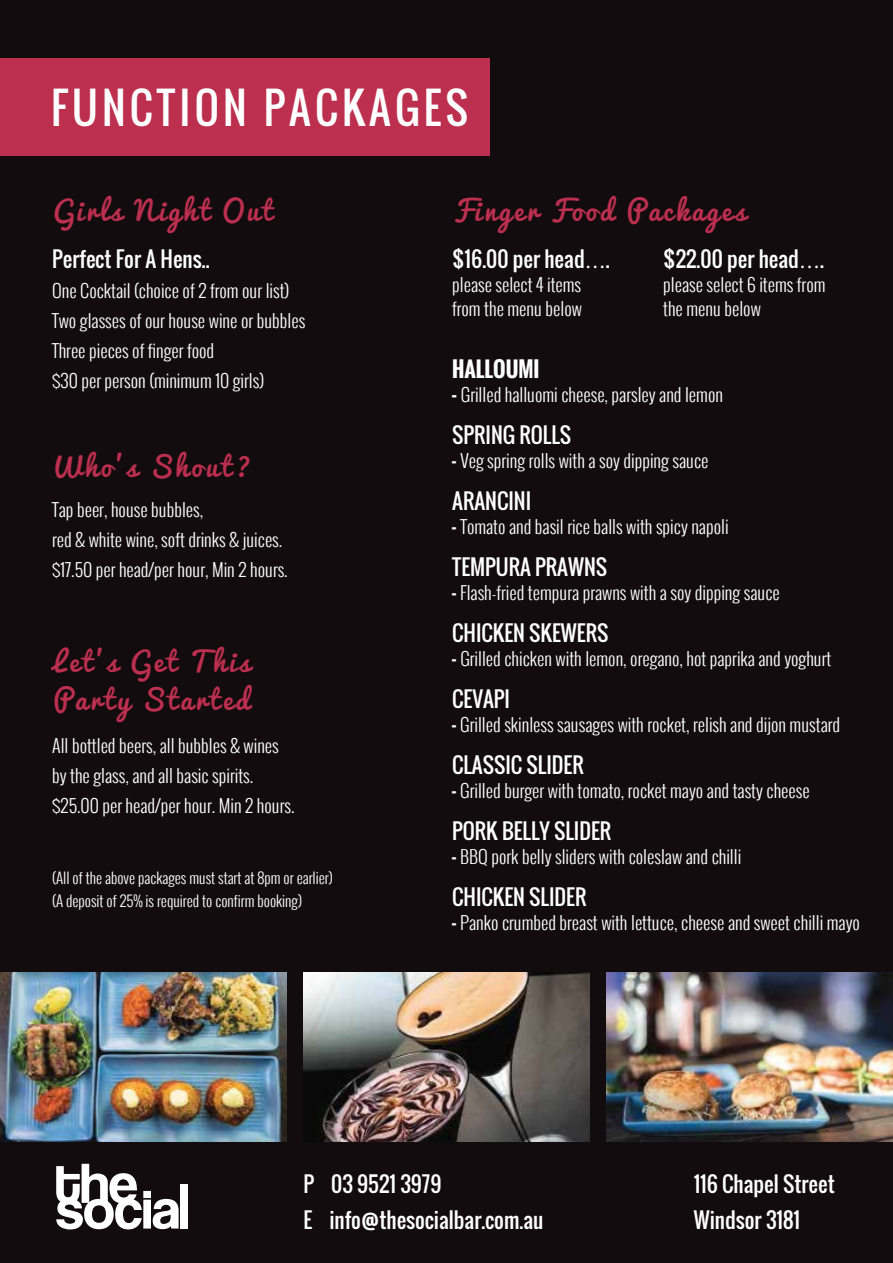
<style>
.page{position:relative;width:893px;height:1263px;background:#130c0e}
.page>*{position:absolute;margin:0;border:0;box-sizing:border-box;transform-origin:0 0}
.t1{font:42px "Oswald";letter-spacing:.1em;color:#fff}
.t2{font:27px/37.5px "Pacifico";letter-spacing:.1em;color:#bc2f4e}
.t3{font:21px/36px "Oswald";color:#fff}
.t4{font:700 21px "Oswald";color:#fff}
.t5{font:300 18px/30px "Oswald";color:#fff}
.t6{font:300 15px/22.5px "Oswald";color:#fff}
.s1{font-family:"Myriad Pro"}
.s2{font-weight:700;font-size:21px}
.s3{font-weight:400;font-size:21px}
</style>
<div class="page">
<svg style="left:56px;top:1164px;width:123px;height:65px"></svg>
<div style="left:180px;top:1189px;width:8px;height:39px;background:#fff"></div>
<div style="left:180px;top:1184px;width:8px;height:7px;background:#fff"></div>
<div style="left:0;top:58px;width:490px;height:98px;background:#bc2f4e"></div>
<img style="left:607px;top:972px;width:286px;height:170px">
<img style="left:303px;top:972px;width:286px;height:170px">
<img style="left:0;top:972px;width:286px;height:170px">
<h1 class="t1" style="left:51px;top:77px;width:418px">FUNCTION PACKAGES</h1>
<h2 class="t2" style="left:53px;top:193px;width:221px">Girls Night Out</h2>
<p class="t3" style="left:52px;top:241px;width:159px">Perfect For A Hens..</p>
<p class="t5" style="left:52px;top:276px;width:255px">One Cocktail (choice of 2 from our list)<br>Two glasses of our house wine or bubbles Three pieces of finger food<br>$30 per person (minimum 10 girls)</p>
<h2 class="t2" style="left:50px;top:449px;width:202px">Who’s Shout?</h2>
<p class="t5" style="left:52px;top:495px;width:237px">Tap beer, house bubbles,<br>red &amp; white wine, soft drinks &amp; juices. $17.50 per head/per hour, Min 2 hours.</p>
<h2 class="t2" style="left:53px;top:644px;width:198px">Let’s Get This<br>Party Started</h2>
<p class="t5" style="left:52px;top:730px;width:244px">All bottled beers, all bubbles &amp; wines by the glass, and all basic spirits. $25.00 per head/per hour. Min 2 hours.</p>
<p class="t6" style="left:52px;top:867px;width:282px">(All of the above packages must start at 8pm or earlier) (A deposit of 25% is required to confirm booking)</p>
<h2 class="t2" style="left:453px;top:193px;width:294px">Finger Food Packages</h2>
<p class="t3" style="left:452px;top:241px;width:159px">$16.00 per head<span class="s1">…</span>.</p>
<p class="t5" style="left:452px;top:273px;width:131px;line-height:24px">please select 4 items from the menu below</p>
<p class="t3" style="left:663px;top:241px;width:162px">$22.00 per head<span class="s1">…</span>.</p>
<p class="t5" style="left:663px;top:273px;width:164px;line-height:24px">please select 6 items from the menu below</p>
<p class="t4" style="left:452px;top:353px;width:89px">HALLOUMI</p>
<p class="t5" style="left:452px;top:379px;width:272px"><span class="s2">-</span> Grilled halluomi cheese, parsley and lemon</p>
<p class="t3" style="left:452px;top:417px;width:120px">SPRING ROLLS</p>
<p class="t5" style="left:452px;top:445px;width:258px"><span class="s3">-</span> Veg spring rolls with a soy dipping sauce</p>
<p class="t3" style="left:452px;top:483px;width:81px">ARANCINI</p>
<p class="t5" style="left:452px;top:511px;width:278px"><span class="s3">-</span> Tomato and basil rice balls with spicy napoli</p>
<p class="t3" style="left:452px;top:549px;width:157px">TEMPURA PRAWNS</p>
<p class="t5" style="left:452px;top:577px;width:329px"><span class="s3">-</span> Flash-fried tempura prawns with a soy dipping sauce</p>
<p class="t3" style="left:452px;top:615px;width:158px">CHICKEN SKEWERS</p>
<p class="t5" style="left:452px;top:643px;width:381px"><span class="s3">-</span> Grilled chicken with lemon, oregano, hot paprika and yoghurt</p>
<p class="t3" style="left:452px;top:681px;width:60px">CEVAPI</p>
<p class="t5" style="left:452px;top:709px;width:389px"><span class="s3">-</span> Grilled skinless sausages with rocket, relish and dijon mustard</p>
<p class="t3" style="left:452px;top:747px;width:133px">CLASSIC SLIDER</p>
<p class="t5" style="left:452px;top:775px;width:359px"><span class="s3">-</span> Grilled burger with tomato, rocket mayo and tasty cheese</p>
<p class="t3" style="left:452px;top:813px;width:161px">PORK BELLY SLIDER</p>
<p class="t5" style="left:452px;top:841px;width:291px"><span class="s3">-</span> BBQ pork belly sliders with coleslaw and chilli</p>
<p class="t3" style="left:452px;top:879px;width:136px">CHICKEN SLIDER</p>
<p class="t5" style="left:452px;top:907px;width:409px"><span class="s3">-</span> Panko crumbed breast with lettuce, cheese and sweet chilli mayo</p>
<p class="t3" style="left:303px;top:1166px;width:241px">P 03 9521 3979<br>E info@thesocialbar.com.au</p>
<p class="t3" style="left:694px;top:1166px;width:143px">116 Chapel Street<br>Windsor 3181</p>
</div>
